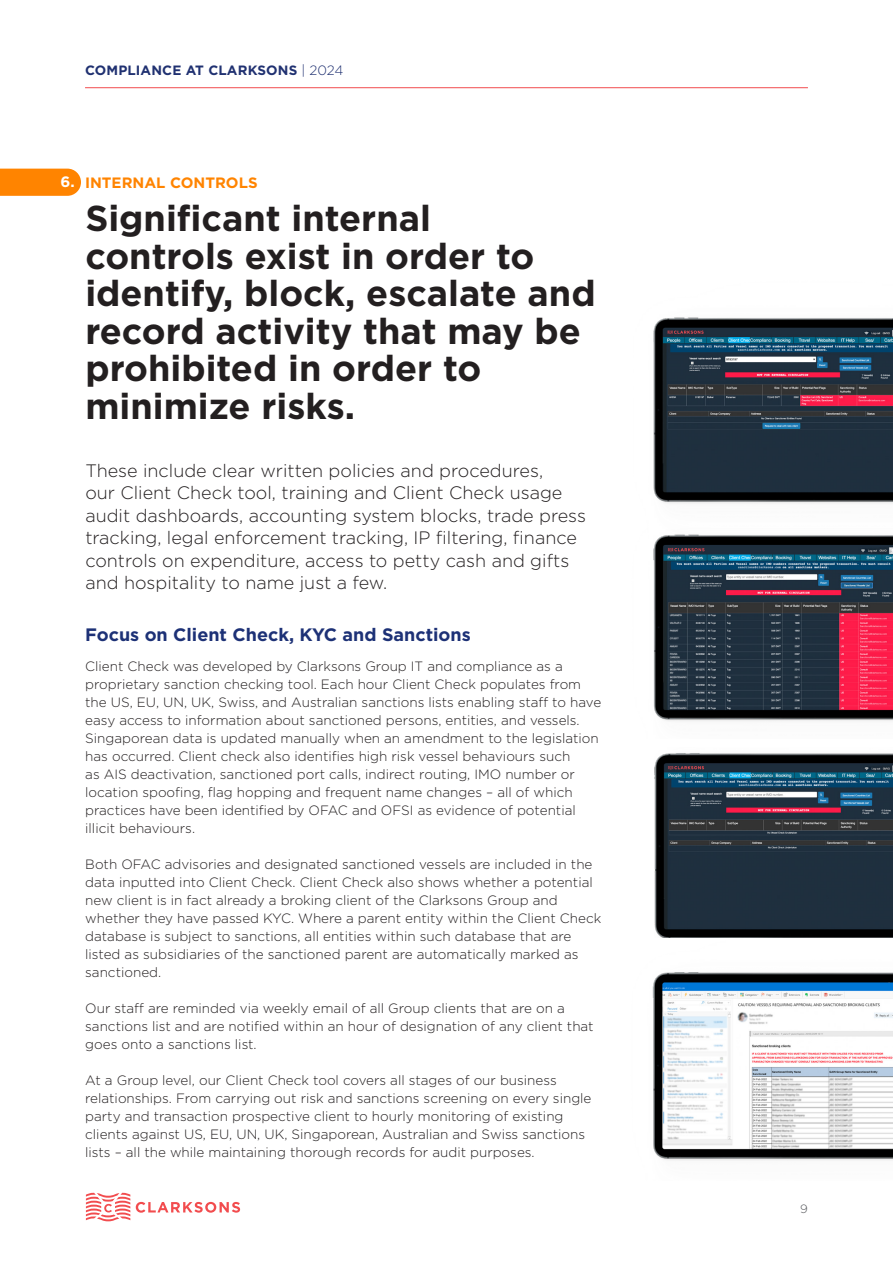
<style>
.page{position:relative;width:893px;height:1263px;background:#fff}
.page>*{position:absolute;margin:0;border:0;box-sizing:border-box;transform-origin:0 0}
.Paragraph_Style_3{font:700 36px/37.5px "Gotham";color:#231f20}
.Clarksons_Intro_Paragraph{font:300 18px/22.5px "Gotham";color:#231f20}
.Body_Copy{font:700 18px "Gotham";color:#1d3176}
.Clarksons_H3{font:700 15px "Gotham";color:#ff8400}
.Clarksons_H3-2{font:700 15px "Gotham";color:#fff}
.Body_Copy-2{font:300 13.5px/18px "Gotham";color:#231f20}
.t1{font:700 13.5px "Gotham";letter-spacing:.01em;color:#203171}
.t2{font:300 12px "Gotham";color:#55575b}
.s1{font-weight:300}
</style>
<div class="page">
<svg style="left:136px;top:1202px;width:104px;height:11px"></svg>
<svg style="left:86px;top:1193px;width:44px;height:28px"></svg>
<hr style="left:85px;top:87px;width:723px;height:1px;background:#f24c4e">
<svg style="left:0;top:169px;width:81px;height:27px"></svg>
<img style="left:653px;top:542px;width:240px;height:179px">
<img style="left:653px;top:317px;width:240px;height:225px">
<img style="left:655px;top:753px;width:238px;height:180px">
<img style="left:652px;top:933px;width:241px;height:228px">
<p class="t1" style="left:85px;top:61px;width:260px">COMPLIANCE AT CLARKSONS <span class="s1">| 2024</span></p>
<p class="Clarksons_H3-2" style="left:61px;top:172px;width:16px">6.</p>
<p class="Clarksons_H3" style="left:85px;top:172px;width:174px">INTERNAL CONTROLS</p>
<p class="Paragraph_Style_3" style="left:85px;top:200px;width:347px">Significant internal</p>
<p class="Paragraph_Style_3" style="left:85px;top:237px;width:512px">controls exist in order to identify, block, escalate and record activity that may be prohibited in order to</p>
<p class="Paragraph_Style_3" style="left:85px;top:387px;width:271px">minimize risks.</p>
<p class="Clarksons_Intro_Paragraph" style="left:85px;top:458px;width:502px">These include clear written policies and procedures,<br>our Client Check tool, training and Client Check usage audit dashboards, accounting system blocks, trade press tracking, legal enforcement tracking, IP filtering, finance controls on expenditure, access to petty cash and gifts and hospitality to name just a few.</p>
<p class="Body_Copy" style="left:85px;top:622px;width:387px">Focus on Client Check, KYC and Sanctions</p>
<p class="Body_Copy-2" style="left:85px;top:657px;width:518px">Client Check was developed by Clarksons Group IT and compliance as a proprietary sanction checking tool. Each hour Client Check populates from the US, EU, UN, UK, Swiss, and Australian sanctions lists enabling staff to have easy access to information about sanctioned persons, entities, and vessels.<br>Singaporean data is updated manually when an amendment to the legislation has occurred. Client check also identifies high risk vessel behaviours such<br>as AIS deactivation, sanctioned port calls, indirect routing, IMO number or location spoofing, flag hopping and frequent name changes – all of which practices have been identified by OFAC and OFSI as evidence of potential illicit behaviours.</p>
<p class="Body_Copy-2" style="left:85px;top:855px;width:517px">Both OFAC advisories and designated sanctioned vessels are included in the data inputted into Client Check. Client Check also shows whether a potential new client is in fact already a broking client of the Clarksons Group and whether they have passed KYC. Where a parent entity within the Client Check</p>
<p class="Body_Copy-2" style="left:85px;top:927px;width:495px">database is subject to sanctions, all entities within such database that are listed as subsidiaries of the sanctioned parent are automatically marked as sanctioned.</p>
<p class="Body_Copy-2" style="left:85px;top:999px;width:510px">Our staff are reminded via weekly email of all Group clients that are on a sanctions list and are notified within an hour of designation of any client that goes onto a sanctions list.</p>
<p class="Body_Copy-2" style="left:85px;top:1071px;width:508px">At a Group level, our Client Check tool covers all stages of our business relationships. From carrying out risk and sanctions screening on every single party and transaction prospective client to hourly monitoring of existing clients against US, EU, UN, UK, Singaporean, Australian and Swiss sanctions lists – all the while maintaining thorough records for audit purposes.</p>
<p class="t2" style="left:800px;top:1202px;width:9px">9</p>
</div>
